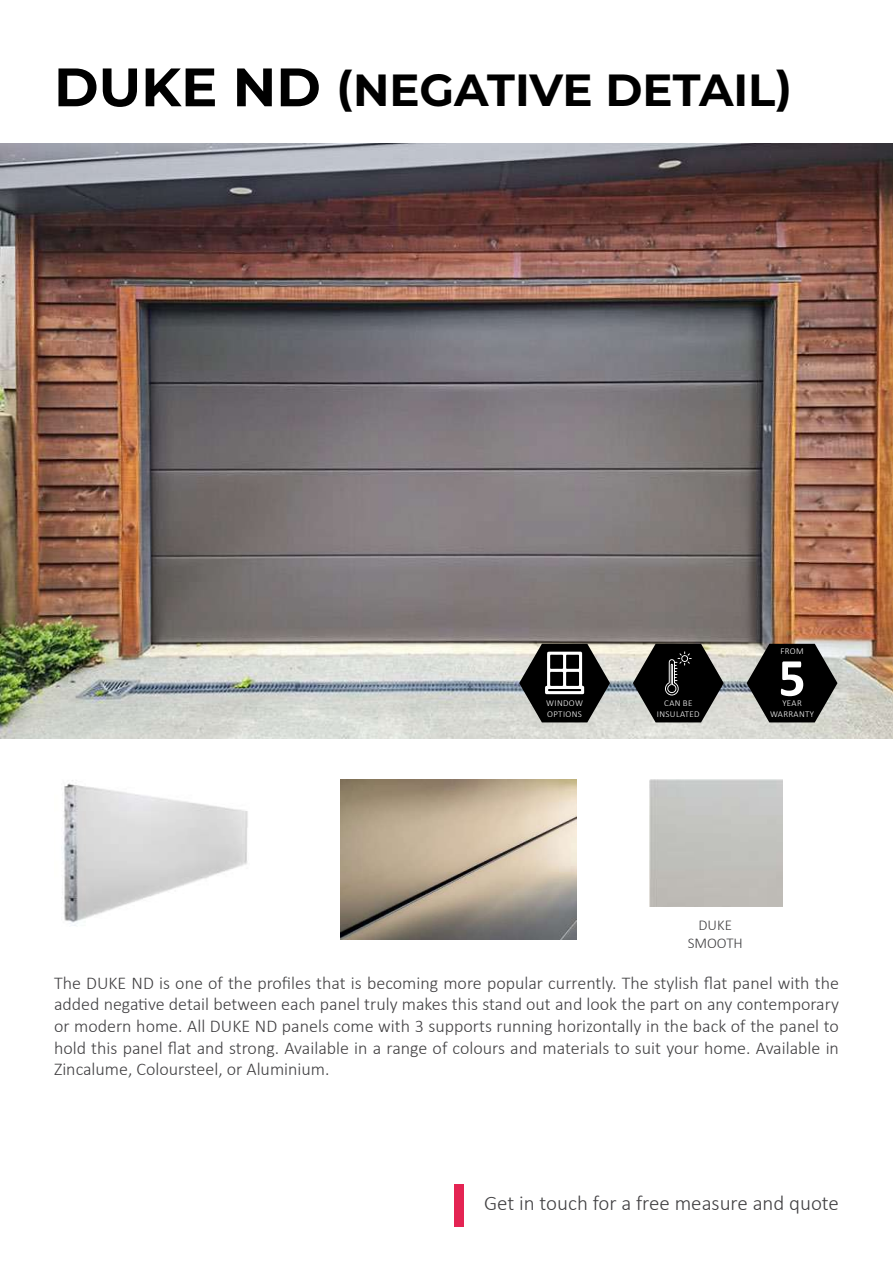
<style>
.page{position:relative;width:893px;height:1263px;background:#fff}
.page>*{position:absolute;margin:0;border:0;box-sizing:border-box;transform-origin:0 0}
.t1{font:700 54px "Calibri";color:#fff}
.t2{font:700 45px "Montserrat";color:#000}
.t3{font:300 21px "Calibri";color:#414042}
.t4{font:300 18px/21.6px "Calibri";color:#414042;text-align:justify}
.t5{font:300 15px/18px "Calibri";color:#414042;text-align:center}
.t6{font:300 9px/10.8px "Calibri";letter-spacing:.04em;color:#fff;text-align:center}
.s1{font-size:54px}
</style>
<div class="page">
<div style="left:454px;top:1184px;width:9px;height:42px;background:#e42453"></div>
<img style="left:0;top:143px;width:893px;height:596px">
<svg style="left:519px;top:644px;width:91px;height:78px;background:#51514f"></svg>
<svg style="left:633px;top:644px;width:91px;height:78px;background:#3d3d3b"></svg>
<img style="left:62px;top:780px;width:186px;height:146px">
<img style="left:340px;top:780px;width:237px;height:159px">
<svg style="left:747px;top:644px;width:90px;height:78px;background:#333332"></svg>
<h2 class="t2" style="left:54px;top:58px;width:740px"><span class="s1">DUKE ND</span> (NEGATIVE DETAIL)</h2>
<p class="t6" style="left:546px;top:698px;width:38px;text-align:left">WINDOW<br>OPTIONS</p>
<p class="t6" style="left:657px;top:698px;width:44px">CAN BE<br>INSULATED</p>
<p class="t6" style="left:780px;top:645px;width:25px">FROM</p>
<h1 class="t1" style="left:778px;top:639px;width:29px">5</h1>
<p class="t6" style="left:770px;top:698px;width:46px">YEAR<br>WARRANTY</p>
<p class="t5" style="left:688px;top:915px;width:57px">DUKE<br>SMOOTH</p>
<p class="t4" style="left:54px;top:972px;width:786px">The DUKE ND is one of the profiles that is becoming more popular currently. The stylish flat panel with the added negative detail between each panel truly makes this stand out and look the part on any contemporary or modern home. All DUKE ND panels come with 3 supports running horizontally in the back of the panel to hold this panel flat and strong. Available in a range of colours and materials to suit your home. Available in Zincalume, Coloursteel, or Aluminium.</p>
<p class="t3" style="left:484px;top:1189px;width:356px">Get in touch for a free measure and quote</p>
</div>
